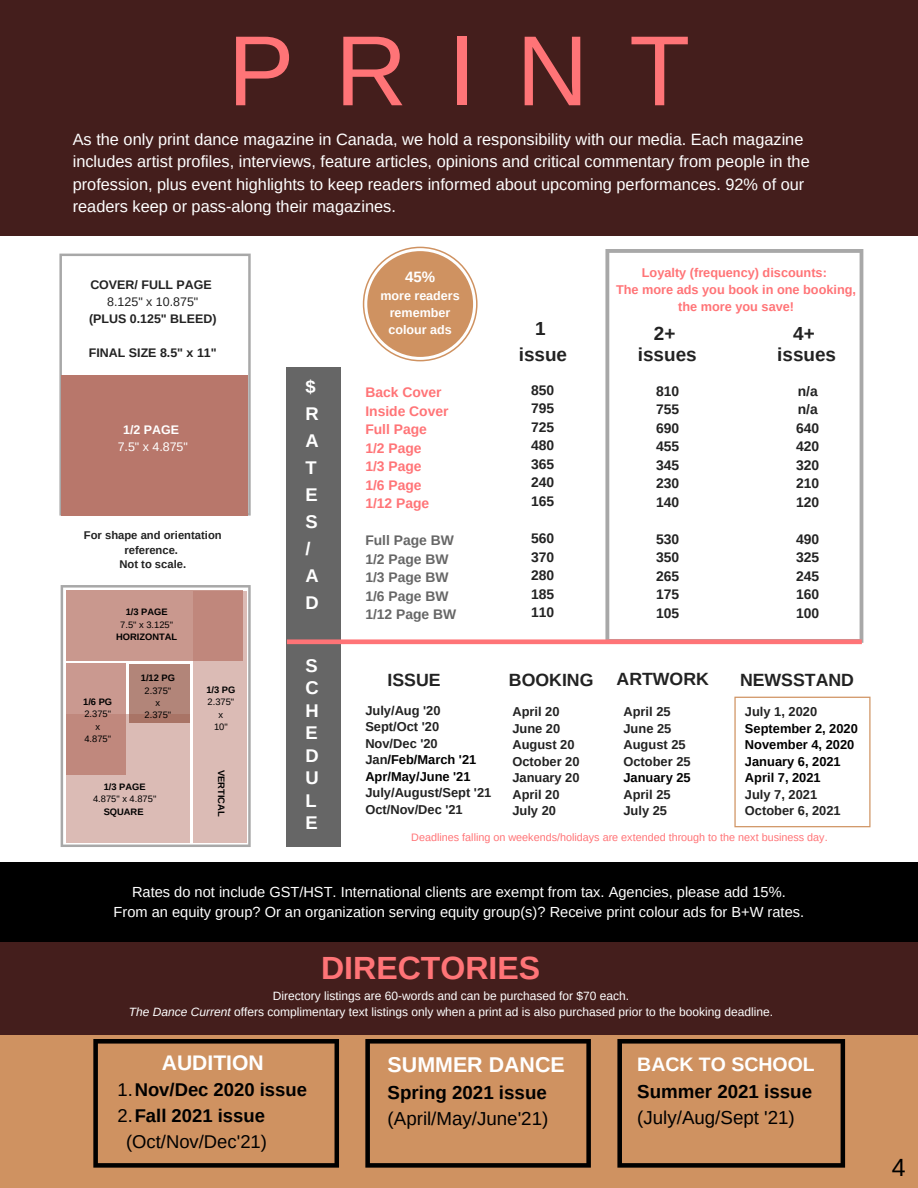
<style>
.page{position:relative;width:918px;height:1188px;background:#fff}
.page>*{position:absolute;margin:0;border:0;box-sizing:border-box;transform-origin:0 0}
.t1{font:99.6px "Arimo";letter-spacing:.41em;color:#ff7477}
.t2{font:700 32.1px "Arimo";color:#ff7477}
.t3{font:24.9px "Arimo";color:#000}
.t4{font:700 21.45px "Arimo";color:#fff}
.t5{font:700 21.15px "Arimo";color:#fff}
.t6{font:700 19.5px "Arimo";color:#fff}
.t7{font:700 18.9px/20.9px "Arimo";color:#222;text-align:center}
.t8{font:18.75px "Arimo";color:#000}
.t9{font:700 18.75px "Arimo";color:#000}
.t10{font:700 18.45px/25.7px "Arimo";color:#000}
.t11{font:700 18.45px/27px "Arimo";color:#fff}
.t12{font:18.45px "Arimo";color:#000}
.t13{font:700 17.7px "Arimo";color:#222}
.t14{font:16.35px/22.5px "Arimo";color:#fff}
.t15{font:700 15px "Arimo";color:#fff}
.t16{font:14.55px/20.1px "Arimo";color:#fff;text-align:center}
.t17{font:700 13.95px/18.5px "Arimo";color:#222;text-align:justify}
.t18{font:700 13.95px/18.5px "Arimo";color:#ff7477}
.t19{font:700 13.95px/18.5px "Arimo";color:#666}
.t20{font:700 12.9px/16.5px "Arimo";color:#222}
.t21{font:700 12.9px/16.5px "Arimo";color:#000}
.t22{font:700 12.75px/17px "Arimo";color:#ff7477;text-align:center}
.t23{font:700 12.6px/16.8px "Arimo";color:#fff;text-align:center}
.t24{font:700 12.45px "Arimo";color:#222}
.t25{font:12.45px "Arimo";color:#222}
.t26{font:12.45px "Arimo";color:#fff}
.t27{font:700 12.45px "Arimo";color:#fff}
.t28{font:12px/15.8px "Arimo";color:#fff;text-align:center}
.t29{font:700 11.25px/14.9px "Arimo";color:#222;text-align:center}
.t30{font:10.8px "Arimo";color:#ff7477}
.t31{font:9.3px/12.3px "Arimo";color:#000;text-align:center}
.t32{font:700 9.3px "Arimo";color:#000}
.s1{color:#000}
.s2{font-style:italic}
.s3{font-weight:400}
</style>
<div class="page">
<div style="left:0;top:0;width:918px;height:235px;background:#441e1c"></div>
<div style="left:0;top:1019px;width:918px;height:169px;background:#cf9261"></div>
<svg style="left:617px;top:1039px;width:228px;height:129px"></svg>
<svg style="left:365px;top:1039px;width:226px;height:129px"></svg>
<svg style="left:93px;top:1039px;width:246px;height:129px"></svg>
<div style="left:287px;top:368px;width:54px;height:479px;background:#666"></div>
<svg style="left:734px;top:697px;width:137px;height:130px"></svg>
<svg style="left:605px;top:249px;width:258px;height:394px"></svg>
<svg style="left:287px;top:639px;width:575px;height:5px;background:#fa7b7e"></svg>
<svg style="left:363px;top:247px;width:115px;height:114px"></svg>
<div style="left:367px;top:251px;width:106px;height:106px;background:#cf9261;border-radius:50%"></div>
<svg style="left:59px;top:254px;width:192px;height:262px"></svg>
<svg style="left:61px;top:585px;width:190px;height:262px"></svg>
<div style="left:61px;top:376px;width:187px;height:139px;background:#b8776b"></div>
<div style="left:193px;top:591px;width:53px;height:252px;background:#dbbbb5"></div>
<div style="left:67px;top:715px;width:122px;height:128px;background:#dbbbb5"></div>
<div style="left:129px;top:664px;width:60px;height:59px;background:linear-gradient(to bottom,#b4897e,#ad7c6f)"></div>
<div style="left:67px;top:663px;width:58px;height:112px;background:linear-gradient(to right,#c59086,#c59086)"></div>
<div style="left:66px;top:591px;width:177px;height:69px;background:linear-gradient(to right,#cc9e94,#c1897e)"></div>
<div style="left:0;top:941px;width:918px;height:94px;background:#441e1c"></div>
<div style="left:0;top:862px;width:918px;height:80px;background:#000"></div>
<h1 class="t1" style="left:228px;top:15px;width:464px">PRINT</h1>
<p class="t14" style="left:73px;top:128px;width:738px">As the only print dance magazine in Canada, we hold a responsibility with our media. Each magazine includes artist profiles, interviews, feature articles, opinions and critical commentary from people in the profession, plus event highlights to keep readers informed about upcoming performances. 92% of our readers keep or pass-along their magazines.</p>
<p class="t24" style="left:90px;top:278px;width:123px">COVER/ FULL PAGE</p>
<p class="t25" style="left:107px;top:295px;width:93px">8.125" x 10.875"</p>
<p class="t24" style="left:89px;top:312px;width:129px">(PLUS 0.125" BLEED)</p>
<p class="t24" style="left:89px;top:346px;width:129px">FINAL SIZE 8.5" x 11"</p>
<p class="t27" style="left:123px;top:423px;width:57px">1/2 PAGE</p>
<p class="t26" style="left:118px;top:440px;width:72px">7.5" x 4.875"</p>
<p class="t29" style="left:84px;top:527px;width:139px">For shape and orientation reference.<br>Not to scale.</p>
<p class="t32" style="left:126px;top:607px;width:44px">1/3 PAGE</p>
<p class="t31" style="left:120px;top:618px;width:54px">7.5" x 3.125"</p>
<p class="t32" style="left:116px;top:632px;width:63px">HORIZONTAL</p>
<p class="t32" style="left:141px;top:673px;width:36px">1/12 PG</p>
<p class="t31" style="left:145px;top:684px;width:28px">2.375" x<br>2.375"</p>
<p class="t32" style="left:83px;top:696px;width:31px">1/6 PG</p>
<p class="t31" style="left:84px;top:708px;width:28px">2.375" x<br>4.875"</p>
<p class="t32" style="left:104px;top:781px;width:44px">1/3 PAGE</p>
<p class="t31" style="left:93px;top:793px;width:65px">4.875" x 4.875"</p>
<p class="t32" style="left:104px;top:806px;width:41px">SQUARE</p>
<p class="t32" style="left:206px;top:685px;width:31px">1/3 PG</p>
<p class="t31" style="left:208px;top:696px;width:28px">2.375" x<br>10"</p>
<p class="t32" style="left:227px;top:770px;width:48px;rotate:90deg">VERTICAL</p>
<p class="t11" style="left:306px;top:373px;width:15px">$<br>R<br>A<br>T<br>E<br>S /<br>A<br>D</p>
<p class="t11" style="left:306px;top:654px;width:15px;line-height:22.5px;text-align:justify">S C H E D U L E</p>
<p class="t15" style="left:405px;top:269px;width:32px">45%</p>
<p class="t23" style="left:380px;top:288px;width:81px">more readers remember colour ads</p>
<p class="t18" style="left:365px;top:383px;width:85px">Back Cover<br>Inside Cover<br>Full Page<br>1/2 Page<br>1/3 Page<br>1/6 Page<br>1/12 Page</p>
<p class="t19" style="left:365px;top:531px;width:92px">Full Page BW<br>1/2 Page BW<br>1/3 Page BW<br>1/6 Page BW<br>1/12 Page BW</p>
<p class="t22" style="left:616px;top:264px;width:242px">Loyalty (frequency) discounts:<br>The more ads you book in one booking, the more you save!</p>
<p class="t7" style="left:519px;top:316px;width:50px;line-height:25.5px">1 issue</p>
<p class="t7" style="left:638px;top:323px;width:60px">2+ issues</p>
<p class="t17" style="left:531px;top:381px;width:25px">850<br>795<br>725<br>480<br>365<br>240<br>165</p>
<p class="t17" style="left:531px;top:529px;width:25px">560<br>370<br>280<br>185<br>110</p>
<p class="t17" style="left:656px;top:382px;width:25px">810<br>755<br>690<br>455<br>345<br>230<br>140</p>
<p class="t17" style="left:656px;top:530px;width:25px">530<br>350<br>265<br>175<br>105</p>
<p class="t7" style="left:777px;top:323px;width:60px">4+ issues</p>
<p class="t17" style="left:796px;top:382px;width:25px">n/a n/a 640<br>420<br>320<br>210<br>120</p>
<p class="t17" style="left:796px;top:530px;width:25px">490<br>325<br>245<br>160<br>100</p>
<p class="t13" style="left:388px;top:670px;width:55px">ISSUE</p>
<p class="t13" style="left:509px;top:670px;width:86px">BOOKING</p>
<p class="t13" style="left:617px;top:669px;width:94px">ARTWORK</p>
<p class="t13" style="left:740px;top:670px;width:116px">NEWSSTAND</p>
<p class="t20" style="left:365px;top:702px;width:112px">July/Aug '20<br>Sept/Oct '20<br>Nov/Dec '20<br>Jan<span class="s1">/Feb/March '21<br>Apr/May/June '21</span></p>
<p class="t20" style="left:365px;top:784px;width:127px">July/August/Sept '21<br>Oct/Nov/Dec '21</p>
<p class="t20" style="left:512px;top:703px;width:69px">April 20<br>June 20<br>August 20<br>October 20<br>January 20<br>April 20<br>July 20</p>
<p class="t20" style="left:623px;top:703px;width:69px">April 25<br>June 25<br>August 25<br>October 25</p>
<p class="t20" style="left:745px;top:703px;width:74px">July 1, 2020</p>
<p class="t21" style="left:745px;top:720px;width:114px">September 2, 2020<br>November 4, 2020<br>January 6, 2021<br>April 7, 2021</p>
<p class="t20" style="left:745px;top:786px;width:97px">July 7, 2021<br>October 6, 2021</p>
<p class="t21" style="left:623px;top:769px;width:69px">January 25</p>
<p class="t20" style="left:623px;top:786px;width:49px">April 25<br>July 25</p>
<p class="t30" style="left:411px;top:831px;width:418px">Deadlines falling on weekends/holidays are extended through to the next business day.</p>
<p class="t16" style="left:114px;top:881px;width:692px">Rates do not include GST/HST. International clients are exempt from tax. Agencies, please add 15%.<br>From an equity group? Or an organization serving equity group(s)? Receive print colour ads for B+W rates.</p>
<h2 class="t2" style="left:321px;top:950px;width:221px">DIRECTORIES</h2>
<p class="t28" style="left:129px;top:988px;width:646px">Directory listings are 60-words and can be purchased for $70 each.<br><span class="s2">The Dance Current</span> offers complimentary text listings only when a print ad is also purchased prior to the booking deadline.</p>
<p class="t5" style="left:162px;top:1050px;width:103px">AUDITION</p>
<p class="t10" style="left:117px;top:1077px;width:191px"><span class="s3">1.</span>Nov/Dec 2020 issue<br><span class="s3">2.</span>Fall 2021 issue</p>
<p class="t12" style="left:126px;top:1131px;width:142px">(Oct/Nov/Dec'21)</p>
<h3 class="t4" style="left:388px;top:1053px;width:179px">SUMMER DANCE</h3>
<p class="t9" style="left:388px;top:1082px;width:161px">Spring 2021 issue</p>
<p class="t8" style="left:388px;top:1108px;width:162px">(April/May/June'21)</p>
<p class="t6" style="left:637px;top:1053px;width:179px">BACK TO SCHOOL</p>
<p class="t9" style="left:637px;top:1081px;width:176px">Summer 2021 issue</p>
<p class="t8" style="left:637px;top:1107px;width:159px">(July/Aug/Sept '21)</p>
<h3 class="t3" style="left:892px;top:1153px;width:15px">4</h3>
</div>
